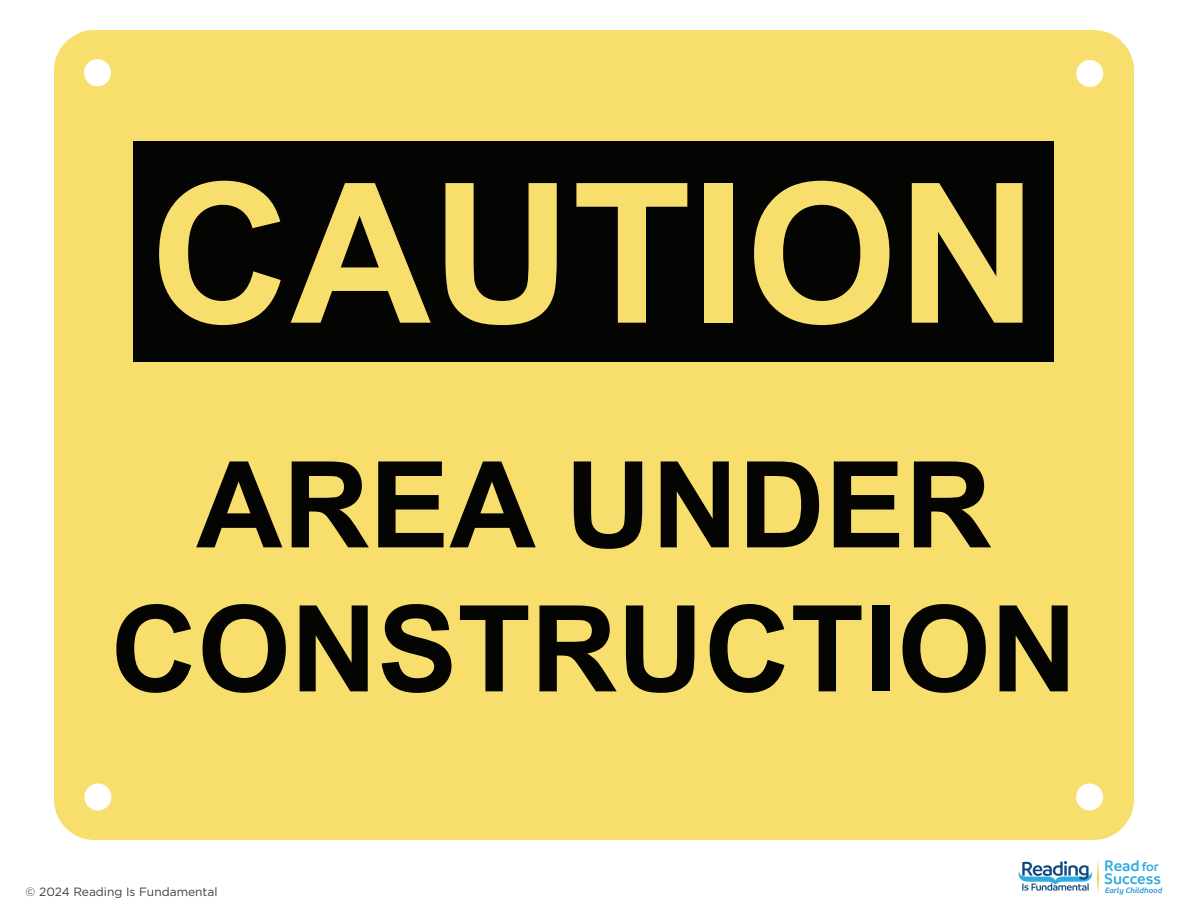
<style>
.page{position:relative;width:1188px;height:918px;background:#fff}
.page>*{position:absolute;margin:0;border:0;box-sizing:border-box;transform-origin:0 0}
.t1{font:700 195px "Arial";color:#f8de6d}
.t2{font:700 120px "Arial";color:#040503}
.t3{font:600 16.2px/12.6px "Branding";color:#30abdf}
.t4{font:12px "Gotham";color:#3e3e3f}
.t5{font:italic 600 8.4px "Branding";color:#299bd3}
.s1{font-size:13.5px}
</style>
<div class="page">
<div style="left:54px;top:30px;width:1080px;height:810px;background:#f8de6d;border-radius:40px"></div>
<svg style="left:1098px;top:859px;width:1px;height:35px"></svg>
<svg style="left:1019px;top:861px;width:73px;height:30px"></svg>
<div style="left:134px;top:142px;width:920px;height:220px;background:#040503"></div>
<div style="left:1076px;top:783px;width:27px;height:27px;background:#fff;border-radius:50%"></div>
<div style="left:84px;top:783px;width:27px;height:27px;background:#fff;border-radius:50%"></div>
<div style="left:1076px;top:60px;width:27px;height:27px;background:#fff;border-radius:50%"></div>
<div style="left:84px;top:59px;width:27px;height:27px;background:#fff;border-radius:50%"></div>
<p class="t1" style="left:150px;top:117px;width:890px">CAUTION</p>
<p class="t2" style="left:196px;top:421px;width:797px">AREA UNDER</p>
<p class="t2" style="left:111px;top:565px;width:968px">CONSTRUCTION</p>
<h3 class="t3" style="left:1104px;top:859px;width:58px">Read<span class="s1">for<br></span>Success</h3>
<p class="t4" style="left:26px;top:884px;width:193px">© 2024 Reading Is Fundamental</p>
<p class="t5" style="left:1105px;top:885px;width:59px">Early Childhood</p>
</div>
